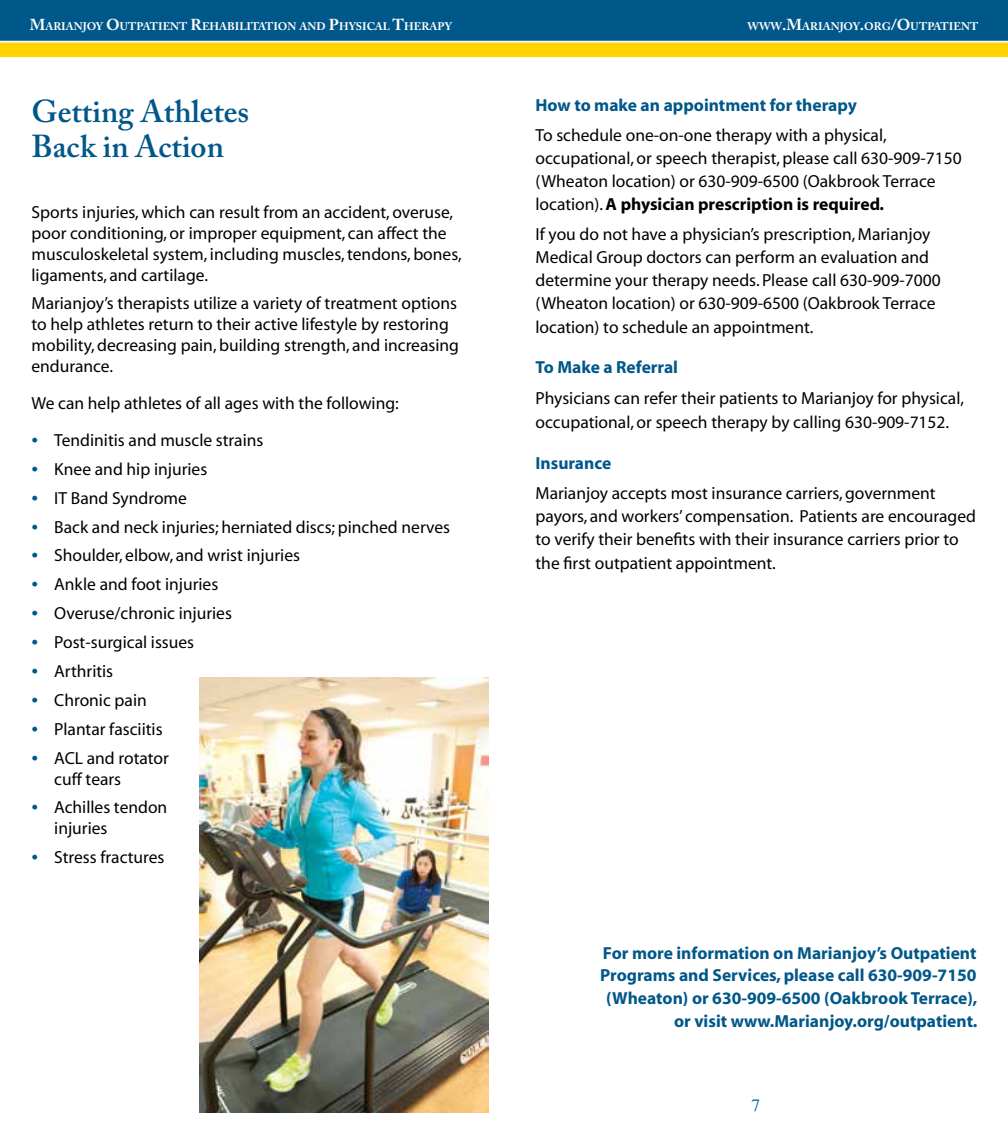
<style>
.page{position:relative;width:1008px;height:1134px;background:#fff}
.page>*{position:absolute;margin:0;border:0;box-sizing:border-box;transform-origin:0 0}
.t1{font:600 31.5px/35px "Adobe Caslon Pro";color:#005789}
.body{font:17.5px/21px "Myriad";color:#000}
.body-2{font:700 17.5px/22.8px "Myriad";color:#005789;text-align:right}
.t2{font:17.5px "Times";color:#006eaa}
.t3{font:700 11.03px "Adobe Caslon Pro";color:#fff}
.s1{font-size:15.75px}
.s2{font-family:"Adobe Garamond Pro";color:#005789}
.s3{font-weight:700}
</style>
<div class="page">
<div style="left:0;top:0;width:1008px;height:57px;background:#ffd400"></div>
<div style="left:0;top:0;width:1008px;height:43px;background:#005789"></div>
<img style="left:199px;top:678px;width:289px;height:434px">
<p class="t3" style="left:30px;top:20px;width:424px"><span class="s1">M</span>ARIANJOY <span class="s1">O</span>UTPATIENT <span class="s1">R</span>EHABILITATION AND <span class="s1">P</span>HYSICAL <span class="s1">T</span>HERAPY</p>
<p class="t3" style="left:747px;top:20px;width:232px">WWW<span class="s1">.M</span>ARIANJOY<span class="s1">.</span>ORG<span class="s1">/O</span>UTPATIENT</p>
<p class="t1" style="left:32px;top:94px;width:219px">Getting Athletes<br>Back in Action</p>
<p class="body" style="left:32px;top:202px;width:432px">Sports injuries, which can result from an accident, overuse, poor conditioning, or improper equipment, can affect the musculoskeletal system, including muscles, tendons, bones, ligaments, and cartilage.</p>
<p class="body" style="left:32px;top:294px;width:429px">Marianjoy’s therapists utilize a variety of treatment options to help athletes return to their active lifestyle by restoring mobility, decreasing pain, building strength, and increasing endurance.</p>
<p class="body" style="left:32px;top:394px;width:369px">We can help athletes of all ages with the following:</p>
<p class="body" style="left:32px;top:430px;width:233px"><span class="s2">•</span> Tendinitis and muscle strains</p>
<p class="body" style="left:32px;top:459px;width:177px"><span class="s2">•</span> Knee and hip injuries</p>
<p class="body" style="left:32px;top:488px;width:157px"><span class="s2">•</span> IT Band Syndrome</p>
<p class="body" style="left:32px;top:517px;width:420px"><span class="s2">•</span> Back and neck injuries; herniated discs; pinched nerves</p>
<p class="body" style="left:32px;top:546px;width:270px"><span class="s2">•</span> Shoulder, elbow, and wrist injuries</p>
<p class="body" style="left:32px;top:575px;width:188px"><span class="s2">•</span> Ankle and foot injuries</p>
<p class="body" style="left:32px;top:604px;width:202px"><span class="s2">•</span> Overuse/chronic injuries</p>
<p class="body" style="left:32px;top:632px;width:164px"><span class="s2">•</span> Post-surgical issues</p>
<p class="body" style="left:32px;top:661px;width:83px"><span class="s2">•</span> Arthritis</p>
<p class="body" style="left:32px;top:690px;width:117px"><span class="s2">•</span> Chronic pain</p>
<p class="body" style="left:32px;top:719px;width:133px"><span class="s2">•</span> Plantar fasciitis</p>
<p class="body" style="left:54px;top:748px;width:116px;text-indent:-23px"><span class="s2">•</span> ACL and rotator cuff tears</p>
<p class="body" style="left:54px;top:798px;width:115px;text-indent:-23px"><span class="s2">•</span> Achilles tendon injuries</p>
<p class="body" style="left:32px;top:848px;width:135px"><span class="s2">•</span> Stress fractures</p>
<p class="body-2" style="left:536px;top:94px;width:323px">How to make an appointment for therapy</p>
<p class="body" style="left:536px;top:125px;width:428px;line-height:22.8px">To schedule one-on-one therapy with a physical, occupational, or speech therapist, please call 630-909-7150 (Wheaton location) or 630-909-6500 (Oakbrook Terrace location). <span class="s3">A physician prescription is required.</span></p>
<p class="body" style="left:536px;top:224px;width:407px;line-height:22.8px">If you do not have a physician’s prescription, Marianjoy Medical Group doctors can perform an evaluation and determine your therapy needs. Please call 630-909-7000 (Wheaton location) or 630-909-6500 (Oakbrook Terrace</p>
<p class="body" style="left:536px;top:318px;width:279px">location) to schedule an appointment.</p>
<p class="body-2" style="left:536px;top:357px;width:144px">To Make a Referral</p>
<p class="body" style="left:536px;top:387px;width:430px;line-height:24.5px">Physicians can refer their patients to Marianjoy for physical, occupational, or speech therapy by calling 630-909-7152.</p>
<p class="body-2" style="left:536px;top:452px;width:77px">Insurance</p>
<p class="body" style="left:536px;top:483px;width:442px;line-height:22.8px">Marianjoy accepts most insurance carriers, government payors, and workers’ compensation. Patients are encouraged to verify their benefits with their insurance carriers prior to</p>
<p class="body" style="left:536px;top:554px;width:242px">the first outpatient appointment.</p>
<p class="body-2" style="left:600px;top:942px;width:379px">For more information on Marianjoy’s Outpatient Programs and Services, please call 630-909-7150 (Wheaton) or 630-909-6500 (Oakbrook Terrace), or visit www.Marianjoy.org/outpatient.</p>
<p class="t2" style="left:752px;top:1096px;width:10px">7</p>
</div>
